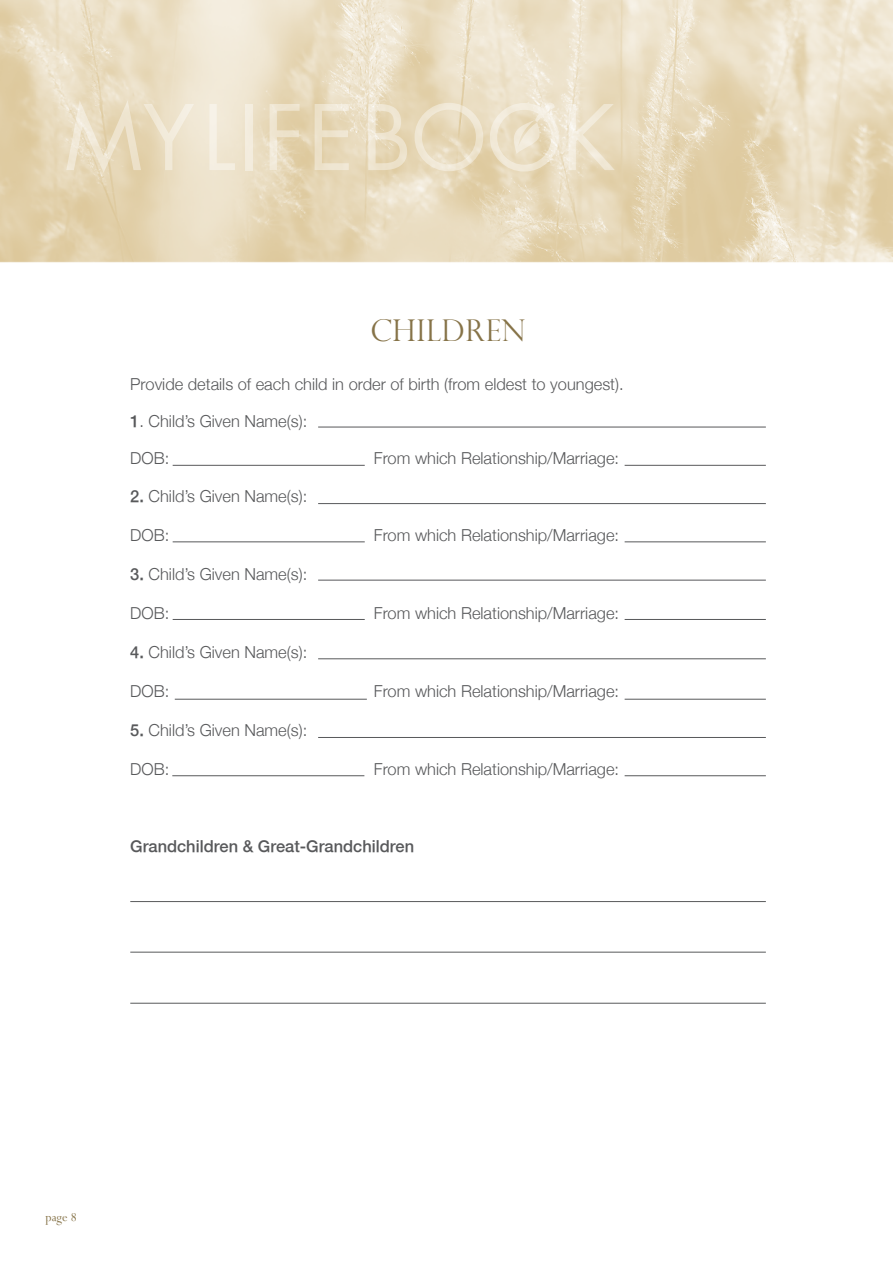
<style>
.page{position:relative;width:893px;height:1263px;background:#fff}
.page>*{position:absolute;margin:0;border:0;box-sizing:border-box;transform-origin:0 0}
.t1{font:300 30px "Perpetua Titling";letter-spacing:.02em;color:#867348}
.t2{font:300 16.5px "Helvetica Neue";color:#58595b}
.t3{font:500 16.5px "Helvetica Neue";color:#58595b}
.t4{font:13.5px "Perpetua";color:#867348}
.s1{font-weight:500}
</style>
<div class="page">
<img style="left:0;top:0;width:893px;height:263px">
<svg style="left:490px;top:103px;width:69px;height:69px;background:#ece1ca"></svg>
<svg style="left:66px;top:100px;width:128px;height:73px;background:#eaddc3"></svg>
<svg style="left:209px;top:104px;width:26px;height:66px;background:#f1ead9"></svg>
<div style="left:246px;top:104px;width:7px;height:66px;background:#f3ecde"></div>
<svg style="left:270px;top:104px;width:30px;height:66px;background:#e8dabc"></svg>
<svg style="left:315px;top:104px;width:34px;height:66px;background:#e9dbbf"></svg>
<svg style="left:368px;top:104px;width:39px;height:66px;background:#e9dcc1"></svg>
<svg style="left:415px;top:103px;width:68px;height:68px;background:#e8dbbf"></svg>
<svg style="left:569px;top:104px;width:46px;height:66px;background:#ece1ca"></svg>
<hr style="left:130px;top:901px;width:636px;height:1px;background:#58595b">
<hr style="left:130px;top:952px;width:636px;height:1px;background:#58595b">
<hr style="left:318px;top:427px;width:448px;height:1px;background:#58595b">
<hr style="left:318px;top:503px;width:448px;height:1px;background:#58595b">
<hr style="left:318px;top:580px;width:448px;height:1px;background:#58595b">
<hr style="left:318px;top:658px;width:448px;height:1px;background:#58595b">
<hr style="left:318px;top:737px;width:448px;height:1px;background:#58595b">
<hr style="left:625px;top:465px;width:141px;height:1px;background:#58595b">
<hr style="left:173px;top:465px;width:192px;height:1px;background:#58595b">
<hr style="left:173px;top:541px;width:192px;height:1px;background:#58595b">
<hr style="left:173px;top:619px;width:192px;height:1px;background:#58595b">
<hr style="left:175px;top:699px;width:192px;height:1px;background:#58595b">
<hr style="left:172px;top:775px;width:192px;height:1px;background:#58595b">
<hr style="left:625px;top:541px;width:141px;height:1px;background:#58595b">
<hr style="left:625px;top:619px;width:141px;height:1px;background:#58595b">
<hr style="left:625px;top:699px;width:141px;height:1px;background:#58595b">
<hr style="left:625px;top:775px;width:141px;height:1px;background:#58595b">
<hr style="left:130px;top:1003px;width:636px;height:1px;background:#58595b">
<h1 class="t1" style="left:370px;top:312px;width:157px">CHILDREN</h1>
<p class="t2" style="left:130px;top:374px;width:495px">Provide details of each child in order of birth (from eldest to youngest).</p>
<p class="t2" style="left:130px;top:411px;width:178px"><span class="s1">1</span>. Child’s Given Name(s):</p>
<p class="t2" style="left:130px;top:448px;width:40px">DOB:</p>
<p class="t2" style="left:374px;top:448px;width:247px">From which Relationship/Marriage:</p>
<p class="t2" style="left:130px;top:486px;width:178px"><span class="s1">2.</span> Child’s Given Name(s):</p>
<p class="t2" style="left:130px;top:525px;width:40px">DOB:</p>
<p class="t2" style="left:374px;top:525px;width:247px">From which Relationship/Marriage:</p>
<p class="t2" style="left:130px;top:564px;width:178px"><span class="s1">3.</span> Child’s Given Name(s):</p>
<p class="t2" style="left:130px;top:603px;width:40px">DOB:</p>
<p class="t2" style="left:374px;top:603px;width:247px">From which Relationship/Marriage:</p>
<p class="t2" style="left:130px;top:642px;width:178px"><span class="s1">4.</span> Child’s Given Name(s):</p>
<p class="t2" style="left:130px;top:681px;width:40px">DOB:</p>
<p class="t2" style="left:374px;top:681px;width:247px">From which Relationship/Marriage:</p>
<p class="t2" style="left:130px;top:720px;width:178px"><span class="s1">5.</span> Child’s Given Name(s):</p>
<p class="t2" style="left:130px;top:759px;width:40px">DOB:</p>
<p class="t2" style="left:374px;top:759px;width:247px">From which Relationship/Marriage:</p>
<p class="t3" style="left:130px;top:837px;width:285px">Grandchildren &amp; Great-Grandchildren</p>
<p class="t4" style="left:46px;top:1208px;width:33px">page 8</p>
</div>
